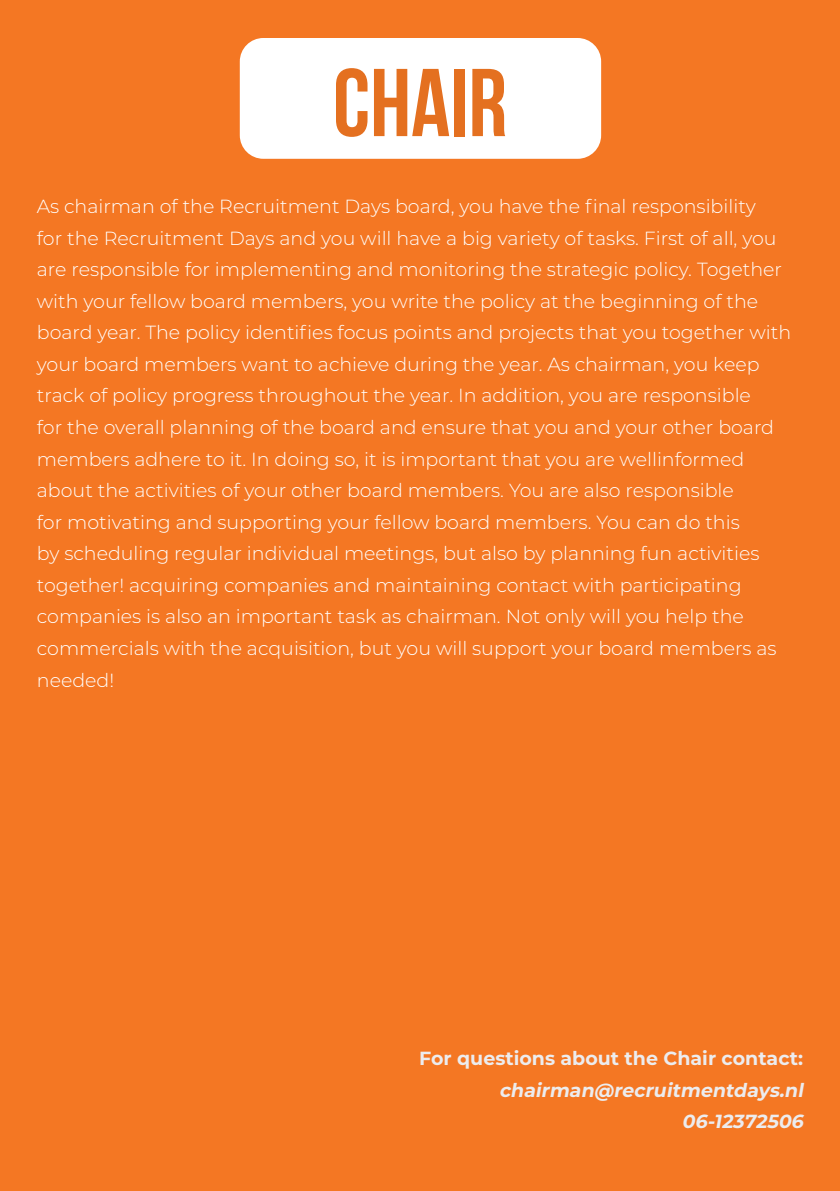
<style>
.page{position:relative;width:840px;height:1191px;background:#fff}
.page>*{position:absolute;margin:0;border:0;box-sizing:border-box;transform-origin:0 0}
.t1{font:700 96px "Bebas Neue";color:#e47020}
.t2{font:300 19px/31.6px "Montserrat";color:#fff}
.t3{font:italic 700 19px "Montserrat";color:#ececee}
.t4{font:700 19px "Montserrat";color:#ececee}
</style>
<div class="page">
<div style="left:0;top:0;width:839px;height:1191px;background:#f47723"></div>
<div style="left:240px;top:38px;width:360px;height:121px;background:#fff;border-radius:24px"></div>
<hr style="left:839px;top:0;width:1px;height:1191px;background:#f47723">
<p class="t1" style="left:333px;top:50px;width:175px">CHAIR</p>
<p class="t2" style="left:37px;top:190px;width:755px">As chairman of the Recruitment Days board, you have the final responsibility<br>for the Recruitment Days and you will have a big variety of tasks. First of all, you are responsible for implementing and monitoring the strategic policy. Together with your fellow board members, you write the policy at the beginning of the board year. The policy identifies focus points and projects that you together with your board members want to achieve during the year. As chairman, you keep track of policy progress throughout the year. In addition, you are responsible<br>for the overall planning of the board and ensure that you and your other board members adhere to it. In doing so, it is important that you are wellinformed about the activities of your other board members. You are also responsible<br>for motivating and supporting your fellow board members. You can do this<br>by scheduling regular individual meetings, but also by planning fun activities together! acquiring companies and maintaining contact with participating companies is also an important task as chairman. Not only will you help the commercials with the acquisition, but you will support your board members as needed!</p>
<p class="t4" style="left:419px;top:1044px;width:385px">For questions about the Chair contact:</p>
<p class="t3" style="left:499px;top:1076px;width:310px">chairman@recruitmentdays.nl</p>
<p class="t3" style="left:681px;top:1108px;width:127px">06-12372506</p>
</div>
